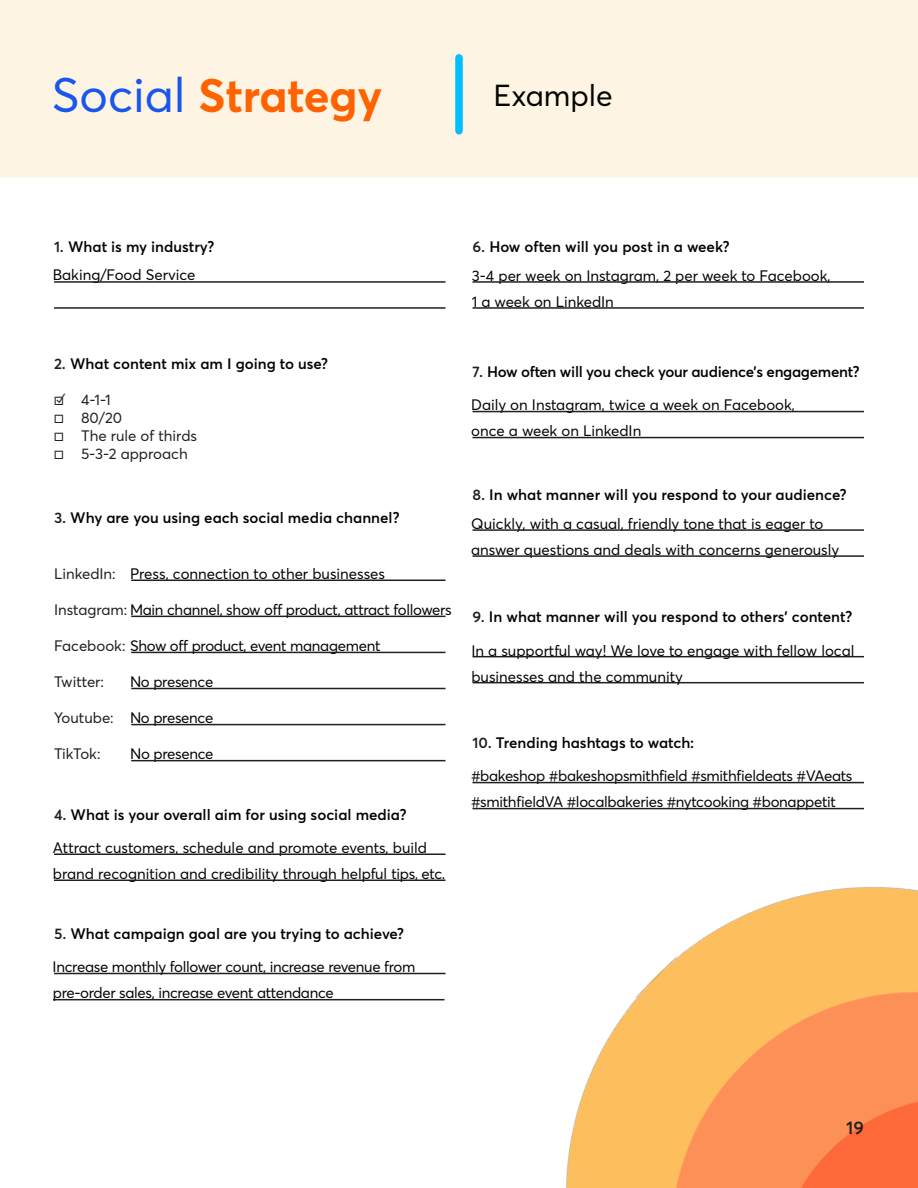
<style>
.page{position:relative;width:918px;height:1188px;background:#fff}
.page>*{position:absolute;margin:0;border:0;box-sizing:border-box;transform-origin:0 0}
.Main_Header_Style_1{font:700 46.5px "CT Sans";color:#ff6200}
.t1{font:30px "CT Sans";color:#040503}
.t2{font:600 18px "CT Sans";color:#231f20}
.t3{font:15px "CT Sans";letter-spacing:-.005em;color:#040503}
.t4{font:600 15px "CT Sans";color:#040503}
.t5{font:15px "CT Sans";color:#231f20}
.t6{font:600 15px "CT Sans";letter-spacing:-.02em;color:#040503}
.s1{font-weight:400;font-size:48px;color:#1856ed}
.s2{color:#231f20}
</style>
<div class="page">
<hr style="left:54px;top:281px;width:392px;height:2px;background:#231f20">
<hr style="left:472px;top:529px;width:392px;height:2px;background:#231f20">
<hr style="left:472px;top:281px;width:392px;height:2px;background:#231f20">
<hr style="left:472px;top:656px;width:392px;height:1px;background:#231f20">
<hr style="left:472px;top:411px;width:392px;height:1px;background:#231f20">
<hr style="left:54px;top:854px;width:392px;height:1px;background:#231f20">
<hr style="left:54px;top:973px;width:392px;height:1px;background:#231f20">
<hr style="left:131px;top:580px;width:315px;height:1px;background:#231f20">
<hr style="left:131px;top:616px;width:315px;height:1px;background:#231f20">
<hr style="left:131px;top:652px;width:315px;height:1px;background:#231f20">
<hr style="left:131px;top:688px;width:315px;height:1px;background:#231f20">
<hr style="left:131px;top:724px;width:315px;height:1px;background:#231f20">
<hr style="left:131px;top:760px;width:315px;height:1px;background:#231f20">
<hr style="left:54px;top:307px;width:392px;height:2px;background:#231f20">
<hr style="left:472px;top:555px;width:392px;height:2px;background:#231f20">
<hr style="left:472px;top:307px;width:392px;height:2px;background:#231f20">
<hr style="left:472px;top:682px;width:392px;height:1px;background:#231f20">
<hr style="left:472px;top:437px;width:392px;height:1px;background:#231f20">
<hr style="left:54px;top:880px;width:392px;height:1px;background:#231f20">
<hr style="left:53px;top:999px;width:392px;height:1px;background:#231f20">
<img style="left:444px;top:759px;width:474px;height:429px">
<div style="left:0;top:0;width:918px;height:177px;background:#fef4e3"></div>
<div style="left:455px;top:58px;width:8px;height:73px;background:#00beff"></div>
<p class="Main_Header_Style_1" style="left:52px;top:63px;width:332px"><span class="s1">Social</span> Strategy</p>
<p class="t1" style="left:494px;top:75px;width:121px">Example</p>
<p class="t4" style="left:54px;top:236px;width:162px"><span class="s2">1.</span> What is my industry?</p>
<p class="t4" style="left:472px;top:236px;width:259px"><span class="s2">6.</span> How often will you post in a week?</p>
<p class="t3" style="left:53px;top:265px;width:144px">Baking/Food Service</p>
<p class="t3" style="left:472px;top:265px;width:360px">3-4 per week on Instagram, 2 per week to Facebook,</p>
<p class="t3" style="left:472px;top:291px;width:144px">1 a week on LinkedIn</p>
<p class="t4" style="left:54px;top:354px;width:276px"><span class="s2">2.</span> What content mix am I going to use?</p>
<p class="t5" style="left:54px;top:389px;width:58px">☑ 4-1-1</p>
<p class="t5" style="left:54px;top:407px;width:70px">□ 80/20</p>
<p class="t5" style="left:54px;top:425px;width:145px">□ The rule of thirds</p>
<p class="t5" style="left:54px;top:443px;width:135px">□ 5-3-2 approach</p>
<p class="t4" style="left:54px;top:507px;width:347px"><span class="s2">3.</span> Why are you using each social media channel?</p>
<p class="t5" style="left:54px;top:563px;width:63px">LinkedIn:</p>
<p class="t3" style="left:54px;top:599px;width:399px"><span class="s2">Instagram:</span> Main channel, show off product, attract followers</p>
<p class="t3" style="left:54px;top:636px;width:328px"><span class="s2">Facebook:</span> Show off product, event management</p>
<p class="t5" style="left:54px;top:671px;width:52px">Twitter:</p>
<p class="t5" style="left:54px;top:707px;width:61px">Youtube:</p>
<p class="t5" style="left:54px;top:743px;width:48px">TikTok:</p>
<p class="t3" style="left:130px;top:563px;width:257px">Press, connection to other businesses</p>
<p class="t3" style="left:130px;top:672px;width:85px">No presence</p>
<p class="t3" style="left:130px;top:708px;width:85px">No presence</p>
<p class="t3" style="left:130px;top:744px;width:85px">No presence</p>
<p class="t4" style="left:54px;top:804px;width:354px"><span class="s2">4.</span> What is your overall aim for using social media?</p>
<p class="t3" style="left:53px;top:837px;width:376px">Attract customers, schedule and promote events, build</p>
<p class="t3" style="left:53px;top:863px;width:394px">brand recognition and credibility through helpful tips, etc.</p>
<p class="t4" style="left:54px;top:923px;width:352px"><span class="s2">5.</span> What campaign goal are you trying to achieve?</p>
<p class="t3" style="left:53px;top:957px;width:364px">Increase monthly follower count, increase revenue from</p>
<p class="t3" style="left:53px;top:983px;width:283px">pre-order sales, increase event attendance</p>
<p class="t6" style="left:472px;top:361px;width:389px"><span class="s2">7.</span> How often will you check your audience’s engagement?</p>
<p class="t3" style="left:471px;top:395px;width:325px">Daily on Instagram, twice a week on Facebook,</p>
<p class="t3" style="left:471px;top:421px;width:172px">once a week on LinkedIn</p>
<p class="t4" style="left:472px;top:484px;width:376px"><span class="s2">8.</span> In what manner will you respond to your audience?</p>
<p class="t3" style="left:471px;top:513px;width:354px">Quickly, with a casual, friendly tone that is eager to</p>
<p class="t3" style="left:471px;top:539px;width:370px">answer questions and deals with concerns generously</p>
<p class="t4" style="left:472px;top:606px;width:381px"><span class="s2">9.</span> In what manner will you respond to others’ content?</p>
<p class="t3" style="left:471px;top:640px;width:385px">In a supportful way! We love to engage with fellow local</p>
<p class="t3" style="left:471px;top:666px;width:213px">businesses and the community</p>
<p class="t4" style="left:472px;top:732px;width:223px"><span class="s2">10.</span> Trending hashtags to watch:</p>
<p class="t3" style="left:471px;top:766px;width:383px">#bakeshop #bakeshopsmithfield #smithfieldeats #VAeats</p>
<p class="t3" style="left:471px;top:792px;width:366px">#smithfieldVA #localbakeries #nytcooking #bonappetit</p>
<p class="t2" style="left:846px;top:1115px;width:19px">19</p>
</div>
